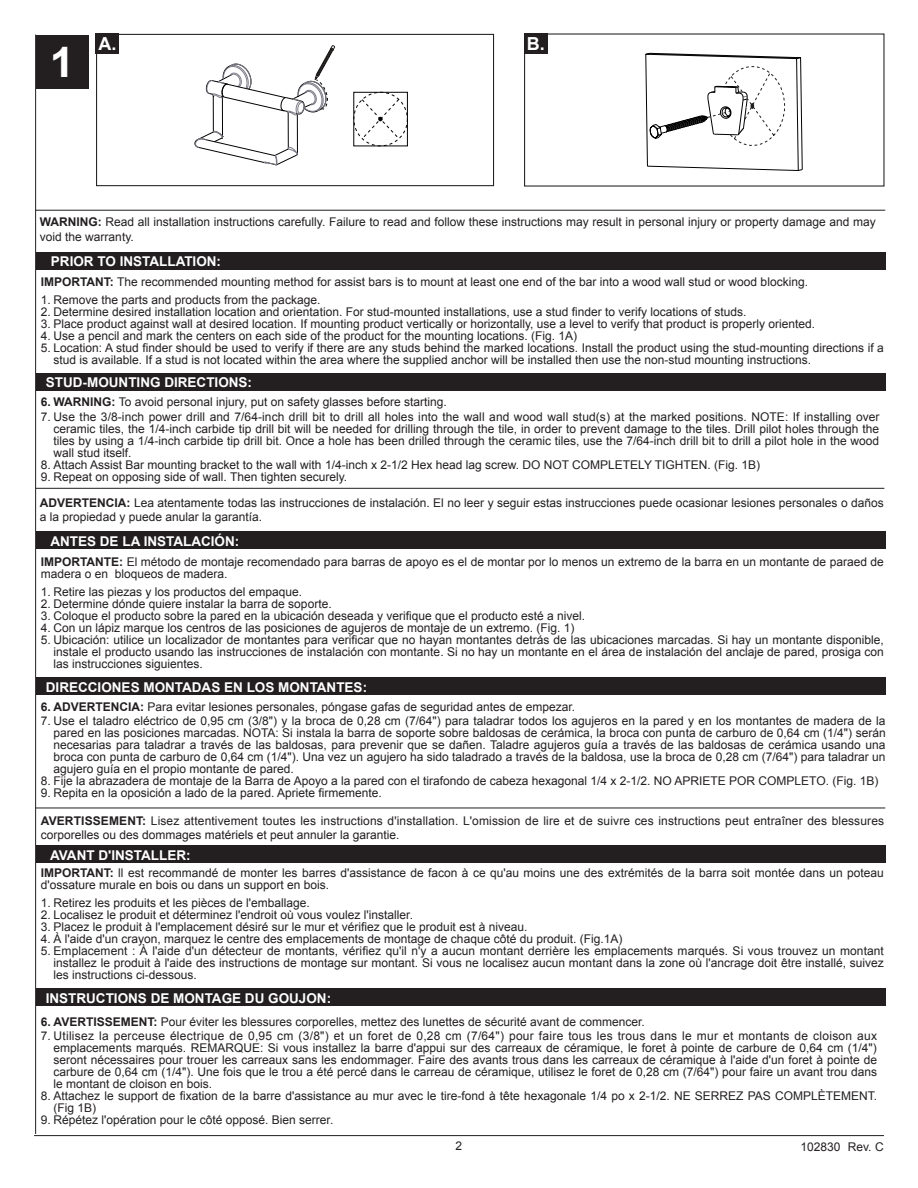
<style>
.page{position:relative;width:918px;height:1188px;background:#fff}
.page>*{position:absolute;margin:0;border:0;box-sizing:border-box;transform-origin:0 0}
.t1{font:700 42px "Arial";color:#fff;scale:1.06 1}
.t2{font:700 18px "Arial";color:#fff}
.t3{font:700 13.5px "Arial";color:#fff}
.t4{font:12px/12px "Arial";color:#231f20}
.s1{font-weight:700}
</style>
<div class="page">
<svg style="left:645px;top:53px;width:158px;height:118px"></svg>
<div style="left:36px;top:35px;width:53px;height:54px;background:#231f20"></div>
<hr style="left:35px;top:35px;width:1px;height:1099px;background:#231f20">
<div style="left:96px;top:34px;width:23px;height:20px;background:#231f20"></div>
<div style="left:524px;top:33px;width:24px;height:21px;background:#231f20"></div>
<div style="left:36px;top:252px;width:850px;height:17px;background:#231f20"></div>
<div style="left:36px;top:846px;width:850px;height:17px;background:#231f20"></div>
<div style="left:36px;top:373px;width:850px;height:17px;background:#231f20"></div>
<div style="left:36px;top:989px;width:850px;height:17px;background:#231f20"></div>
<div style="left:96px;top:34px;width:398px;height:152px;border:1px solid #231f20"></div>
<svg style="left:195px;top:45px;width:140px;height:120px"></svg>
<svg style="left:353px;top:92px;width:53px;height:54px"></svg>
<div style="left:354px;top:92px;width:54px;height:54px;border:1px solid #030303"></div>
<hr style="left:34px;top:1135px;width:850px;height:1px;background:#231f20">
<hr style="left:36px;top:488px;width:848px;height:1px;background:#231f20">
<div style="left:36px;top:532px;width:850px;height:17px;background:#231f20"></div>
<div style="left:36px;top:678px;width:850px;height:17px;background:#231f20"></div>
<hr style="left:35px;top:808px;width:850px;height:1px;background:#231f20">
<hr style="left:35px;top:210px;width:850px;height:1px;background:#231f20">
<p class="t1" style="left:50px;top:35px;width:25px">1</p>
<p class="t2" style="left:98px;top:32px;width:19px">A.</p>
<p class="t2" style="left:527px;top:32px;width:19px">B.</p>
<p class="t4" style="left:40px;top:215px;width:837px;line-height:14.4px"><span class="s1">WARNING:</span> Read all installation instructions carefully. Failure to read and follow these instructions may result in personal injury or property damage and may void the warranty.</p>
<p class="t3" style="left:51px;top:253px;width:172px">PRIOR TO INSTALLATION:</p>
<p class="t4" style="left:41px;top:276px;width:769px"><span class="s1">IMPORTANT:</span> The recommended mounting method for assist bars is to mount at least one end of the bar into a wood wall stud or wood blocking.</p>
<p class="t4" style="left:41px;top:294px;width:281px">1. Remove the parts and products from the package.</p>
<p class="t4" style="left:41px;top:306px;width:707px">2. Determine desired installation location and orientation. For stud-mounted installations, use a stud finder to verify locations of studs.</p>
<p class="t4" style="left:41px;top:318px;width:776px">3. Place product against wall at desired location. If mounting product vertically or horizontally, use a level to verify that product is properly oriented.</p>
<p class="t4" style="left:41px;top:330px;width:538px">4. Use a pencil and mark the centers on each side of the product for the mounting locations. (Fig. 1A)</p>
<p class="t4" style="left:54px;top:342px;width:832px;text-indent:-13px">5. Location: A stud finder should be used to verify if there are any studs behind the marked locations. Install the product using the stud-mounting directions if a stud is available. If a stud is not located within the area where the supplied anchor will be installed then use the non-stud mounting instructions.</p>
<p class="t3" style="left:46px;top:374px;width:208px">STUD-MOUNTING DIRECTIONS:</p>
<p class="t4" style="left:41px;top:396px;width:408px"><span class="s1">6. WARNING:</span> To avoid personal injury, put on safety glasses before starting.</p>
<p class="t4" style="left:54px;top:411px;width:828px;text-align:justify;text-indent:-13px">7. Use the 3/8-inch power drill and 7/64-inch drill bit to drill all holes into the wall and wood wall stud(s) at the marked positions. NOTE: If installing over ceramic tiles, the 1/4-inch carbide tip drill bit will be needed for drilling through the tile, in order to prevent damage to the tiles. Drill pilot holes through the tiles by using a 1/4-inch carbide tip drill bit. Once a hole has been drilled through the ceramic tiles, use the 7/64-inch drill bit to drill a pilot hole in the wood wall stud itself.</p>
<p class="t4" style="left:41px;top:459px;width:721px">8. Attach Assist Bar mounting bracket to the wall with 1/4-inch x 2-1/2 Hex head lag screw. DO NOT COMPLETELY TIGHTEN. (Fig. 1B)</p>
<p class="t4" style="left:41px;top:471px;width:308px">9. Repeat on opposing side of wall. Then tighten securely.</p>
<p class="t4" style="left:40px;top:495px;width:845px;line-height:14.4px"><span class="s1">ADVERTENCIA:</span> Lea atentamente todas las instrucciones de instalación. El no leer y seguir estas instrucciones puede ocasionar lesiones personales o daños a la propiedad y puede anular la garantía.</p>
<p class="t3" style="left:50px;top:532px;width:190px">ANTES DE LA INSTALACIÓN:</p>
<p class="t4" style="left:41px;top:556px;width:845px"><span class="s1">IMPORTANTE:</span> El método de montaje recomendado para barras de apoyo es el de montar por lo menos un extremo de la barra en un montante de paraed de madera o en bloqueos de madera.</p>
<p class="t4" style="left:41px;top:586px;width:263px">1. Retire las piezas y los productos del empaque.</p>
<p class="t4" style="left:41px;top:598px;width:292px">2. Determine dónde quiere instalar la barra de soporte.</p>
<p class="t4" style="left:41px;top:610px;width:546px">3. Coloque el producto sobre la pared en la ubicación deseada y verifique que el producto esté a nivel.</p>
<p class="t4" style="left:41px;top:622px;width:535px">4. Con un lápiz marque los centros de las posiciones de agujeros de montaje de un extremo. (Fig. 1)</p>
<p class="t4" style="left:54px;top:634px;width:832px;text-align:justify;text-indent:-13px">5. Ubicación: utilice un localizador de montantes para verificar que no hayan montantes detrás de las ubicaciones marcadas. Si hay un montante disponible, instale el producto usando las instrucciones de instalación con montante. Si no hay un montante en el área de instalación del anclaje de pared, prosiga con las instrucciones siguientes.</p>
<p class="t3" style="left:46px;top:678px;width:323px">DIRECCIONES MONTADAS EN LOS MONTANTES:</p>
<p class="t4" style="left:41px;top:701px;width:536px"><span class="s1">6. ADVERTENCIA:</span> Para evitar lesiones personales, póngase gafas de seguridad antes de empezar.</p>
<p class="t4" style="left:54px;top:715px;width:834px;text-align:justify;text-indent:-13px">7. Use el taladro eléctrico de 0,95 cm (3/8") y la broca de 0,28 cm (7/64") para taladrar todos los agujeros en la pared y en los montantes de madera de la pared en las posiciones marcadas. NOTA: Si instala la barra de soporte sobre baldosas de cerámica, la broca con punta de carburo de 0,64 cm (1/4") serán necesarias para taladrar a través de las baldosas, para prevenir que se dañen. Taladre agujeros guía a través de las baldosas de cerámica usando una broca con punta de carburo de 0,64 cm (1/4"). Una vez un agujero ha sido taladrado a través de la baldosa, use la broca de 0,28 cm (7/64") para taladrar un agujero guía en el propio montante de pared.</p>
<p class="t4" style="left:41px;top:775px;width:839px">8. Fije la abrazadera de montaje de la Barra de Apoyo a la pared con el tirafondo de cabeza hexagonal 1/4 x 2-1/2. NO APRIETE POR COMPLETO. (Fig. 1B)</p>
<p class="t4" style="left:41px;top:787px;width:342px">9. Repita en la oposición a lado de la pared. Apriete firmemente.</p>
<p class="t4" style="left:41px;top:813px;width:845px;line-height:14.4px"><span class="s1">AVERTISSEMENT:</span> Lisez attentivement toutes les instructions d'installation. L'omission de lire et de suivre ces instructions peut entraîner des blessures corporelles ou des dommages matériels et peut annuler la garantie.</p>
<p class="t3" style="left:50px;top:846px;width:142px">AVANT D'INSTALLER:</p>
<p class="t4" style="left:41px;top:867px;width:845px"><span class="s1">IMPORTANT:</span> ll est recommandé de monter les barres d'assistance de facon à ce qu'au moins une des extrémités de la barra soit montée dans un poteau d'ossature murale en bois ou dans un support en bois.</p>
<p class="t4" style="left:41px;top:897px;width:271px">1. Retirez les produits et les pièces de l'emballage.</p>
<p class="t4" style="left:41px;top:909px;width:374px">2. Localisez le produit et déterminez l'endroit où vous voulez l'installer.</p>
<p class="t4" style="left:41px;top:921px;width:488px">3. Placez le produit à l'emplacement désiré sur le mur et vérifiez que le produit est à niveau.</p>
<p class="t4" style="left:41px;top:933px;width:583px">4. À l'aide d'un crayon, marquez le centre des emplacements de montage de chaque côté du produit. (Fig.1A)</p>
<p class="t4" style="left:54px;top:945px;width:832px;text-align:justify;text-indent:-13px">5. Emplacement : À l'aide d'un détecteur de montants, vérifiez qu'il n'y a aucun montant derrière les emplacements marqués. Si vous trouvez un montant installez le produit à l'aide des instructions de montage sur montant. Si vous ne localisez aucun montant dans la zone où l'ancrage doit être installé, suivez les instructions ci-dessous.</p>
<p class="t3" style="left:46px;top:989px;width:287px">INSTRUCTIONS DE MONTAGE DU GOUJON:</p>
<p class="t4" style="left:41px;top:1016px;width:606px"><span class="s1">6. AVERTISSEMENT:</span> Pour éviter les blessures corporelles, mettez des lunettes de sécurité avant de commencer.</p>
<p class="t4" style="left:54px;top:1030px;width:825px;text-align:justify;text-indent:-13px">7. Utilisez la perceuse électrique de 0,95 cm (3/8") et un foret de 0,28 cm (7/64") pour faire tous les trous dans le mur et montants de cloison aux emplacements marqués. REMARQUE: Si vous installez la barre d'appui sur des carreaux de céramique, le foret à pointe de carbure de 0,64 cm (1/4") seront nécessaires pour trouer les carreaux sans les endommager. Faire des avants trous dans les carreaux de céramique à l'aide d'un foret à pointe de carbure de 0,64 cm (1/4"). Une fois que le trou a été percé dans le carreau de céramique, utilisez le foret de 0,28 cm (7/64") pour faire un avant trou dans le montant de cloison en bois.</p>
<p class="t4" style="left:54px;top:1090px;width:825px;text-indent:-13px">8. Attachez le support de fixation de la barre d'assistance au mur avec le tire-fond à tête hexagonale 1/4 po x 2-1/2. NE SERREZ PAS COMPLÈTEMENT. (Fig 1B)</p>
<p class="t4" style="left:41px;top:1114px;width:294px">9. Répétez l'opération pour le côté opposé. Bien serrer.</p>
<p class="t4" style="left:456px;top:1140px;width:8px">2</p>
<p class="t4" style="left:800px;top:1141px;width:85px">102830 Rev. C</p>
</div>
